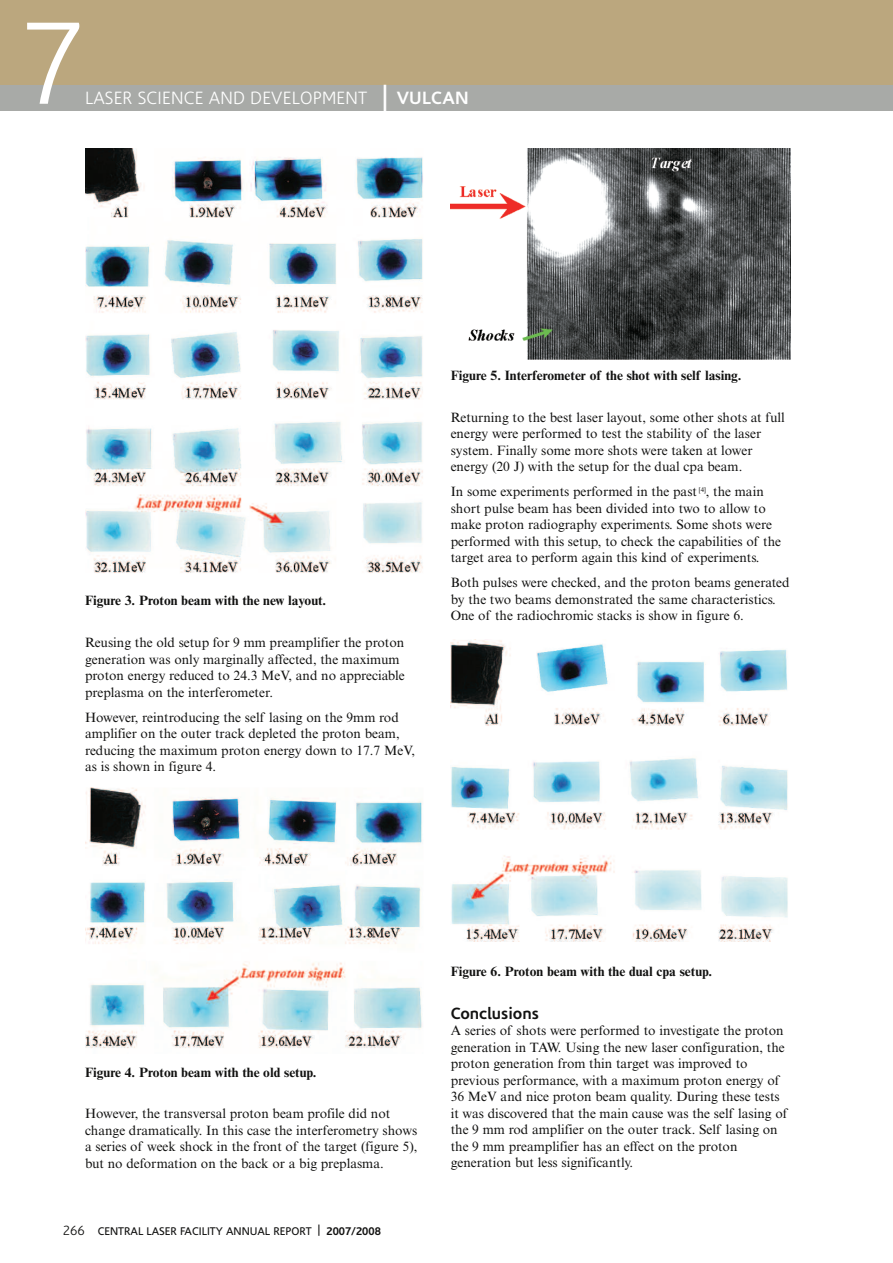
<style>
.page{position:relative;width:893px;height:1263px;background:#fff}
.page>*{position:absolute;margin:0;border:0;box-sizing:border-box;transform-origin:0 0}
.t1{font:300 118.5px "Corisande";color:#fff}
.t2{font:300 18px "Corisande";letter-spacing:.01em;color:#fff}
.t3{font:700 16.5px "Corisande";color:#121211}
.t4{font:13.5px/16.5px "Times NRMT";color:#121211}
.t5{font:700 13.5px "Times NRMT";color:#121211}
.t6{font:11.25px "Corisande";color:#121211}
.s1{font-weight:400;font-size:27px}
.s2{font-weight:700}
.s3{font-weight:300;font-size:13.5px}
</style>
<div class="page">
<div style="left:0;top:0;width:893px;height:85px;background:#bba77e"></div>
<div style="left:0;top:85px;width:893px;height:26px;background:#a8aaa7"></div>
<img style="left:85px;top:149px;width:338px;height:424px">
<img style="left:86px;top:787px;width:336px;height:262px">
<img style="left:451px;top:149px;width:340px;height:211px">
<img style="left:451px;top:639px;width:337px;height:302px">
<h1 class="t1" style="left:20px;top:17px;width:67px">7</h1>
<h2 class="t2" style="left:85px;top:90px;width:385px">LASER SCIENCE AND DEVELOPMENT <span class="s1">|</span> <span class="s2">VULCAN</span></h2>
<p class="t5" style="left:85px;top:596px;width:243px">Figure 3. Proton beam with the new layout.</p>
<p class="t4" style="left:85px;top:636px;width:321px">Reusing the old setup for 9 mm preamplifier the proton generation was only marginally affected, the maximum proton energy reduced to 24.3 MeV, and no appreciable preplasma on the interferometer.</p>
<p class="t4" style="left:85px;top:710px;width:331px">However, reintroducing the self lasing on the 9mm rod amplifier on the outer track depleted the proton beam, reducing the maximum proton energy down to 17.7 MeV, as is shown in figure 4.</p>
<p class="t5" style="left:451px;top:371px;width:292px">Figure 5. Interferometer of the shot with self lasing.</p>
<p class="t4" style="left:451px;top:410px;width:335px">Returning to the best laser layout, some other shots at full energy were performed to test the stability of the laser system. Finally some more shots were taken at lower energy (20 J) with the setup for the dual cpa beam.</p>
<p class="t4" style="left:451px;top:485px;width:332px">In some experiments performed in the past <sup>[4]</sup>, the main short pulse beam has been divided into two to allow to make proton radiography experiments. Some shots were performed with this setup, to check the capabilities of the target area to perform again this kind of experiments.</p>
<p class="t4" style="left:451px;top:576px;width:340px">Both pulses were checked, and the proton beams generated by the two beams demonstrated the same characteristics.<br>One of the radiochromic stacks is show in figure 6.</p>
<p class="t5" style="left:85px;top:1067px;width:233px">Figure 4. Proton beam with the old setup.</p>
<p class="t4" style="left:85px;top:1107px;width:334px">However, the transversal proton beam profile did not change dramatically. In this case the interferometry shows a series of week shock in the front of the target (figure 5), but no deformation on the back or a big preplasma.</p>
<p class="t6" style="left:63px;top:1226px;width:320px"><span class="s3">266</span> CENTRAL LASER FACILITY ANNUAL REPORT | <span class="s2">2007/2008</span></p>
<p class="t5" style="left:451px;top:966px;width:263px">Figure 6. Proton beam with the dual cpa setup.</p>
<p class="t3" style="left:451px;top:1006px;width:90px">Conclusions</p>
<p class="t4" style="left:451px;top:1023px;width:338px">A series of shots were performed to investigate the proton generation in TAW. Using the new laser configuration, the proton generation from thin target was improved to previous performance, with a maximum proton energy of 36 MeV and nice proton beam quality. During these tests it was discovered that the main cause was the self lasing of the 9 mm rod amplifier on the outer track. Self lasing on the 9 mm preamplifier has an effect on the proton generation but less significantly.</p>
</div>
